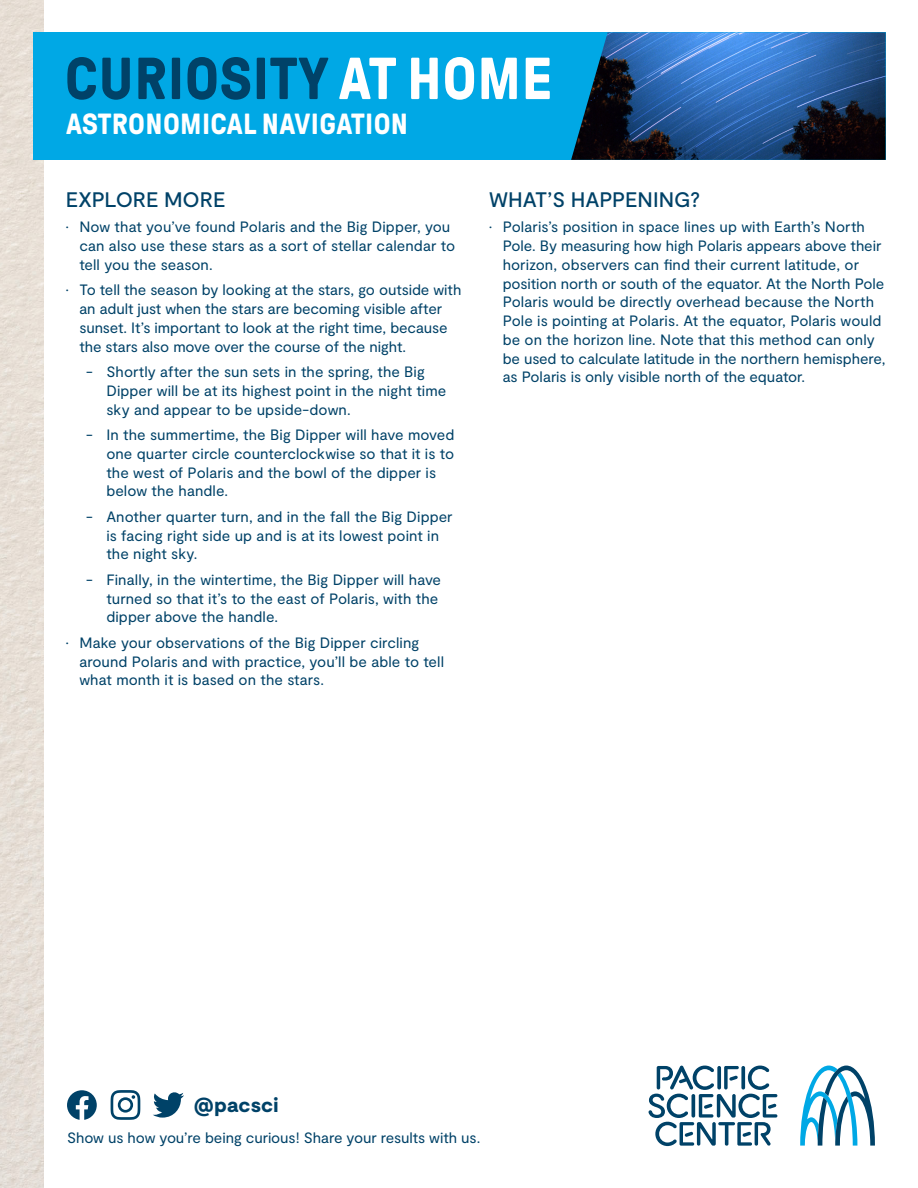
<style>
.page{position:relative;width:918px;height:1188px;background:#fff}
.page>*{position:absolute;margin:0;border:0;box-sizing:border-box;transform-origin:0 0}
.t1{font:700 59.1px "GT Pressura";letter-spacing:.01em;color:#004268}
.t2{font:700 29.1px "GT Pressura";letter-spacing:.01em;color:#fff}
.t3{font:500 21px "Moderat";color:#004268}
.t4{font:900 20.4px "Moderat";letter-spacing:.01em;color:#004268}
.t5{font:15px/18.8px "Moderat";color:#004268}
.s1{color:#fff}
</style>
<div class="page">
<img style="left:0;top:0;width:44px;height:1188px">
<svg style="left:800px;top:1066px;width:75px;height:80px"></svg>
<svg style="left:648px;top:1065px;width:129px;height:81px"></svg>
<svg style="left:153px;top:1092px;width:31px;height:26px"></svg>
<svg style="left:111px;top:1090px;width:29px;height:30px"></svg>
<svg style="left:67px;top:1090px;width:30px;height:30px"></svg>
<div style="left:33px;top:32px;width:853px;height:128px;background:#00a8e5"></div>
<img style="left:571px;top:32px;width:315px;height:128px">
<h1 class="t1" style="left:65px;top:47px;width:489px">CURIOSITY <span class="s1">AT HOME</span></h1>
<h2 class="t2" style="left:66px;top:108px;width:344px">ASTRONOMICAL NAVIGATION</h2>
<h3 class="t3" style="left:66px;top:187px;width:161px">EXPLORE MORE</h3>
<p class="t5" style="left:79px;top:218px;width:377px;text-indent:-14px">• Now that you’ve found Polaris and the Big Dipper, you can also use these stars as a sort of stellar calendar to tell you the season.</p>
<p class="t5" style="left:79px;top:281px;width:384px;text-indent:-14px">• To tell the season by looking at the stars, go outside with an adult just when the stars are becoming visible after sunset. It’s important to look at the right time, because the stars also move over the course of the night.</p>
<p class="t5" style="left:106px;top:363px;width:342px;text-indent:-20px">- Shortly after the sun sets in the spring, the Big<br>Dipper will be at its highest point in the night time sky and appear to be upside-down.</p>
<p class="t5" style="left:106px;top:426px;width:350px;text-indent:-20px">- In the summertime, the Big Dipper will have moved one quarter circle counterclockwise so that it is to the west of Polaris and the bowl of the dipper is below the handle.</p>
<p class="t5" style="left:106px;top:508px;width:348px;text-indent:-20px">- Another quarter turn, and in the fall the Big Dipper is facing right side up and is at its lowest point in the night sky.</p>
<p class="t5" style="left:106px;top:571px;width:336px;text-indent:-20px">- Finally, in the wintertime, the Big Dipper will have turned so that it’s to the east of Polaris, with the dipper above the handle.</p>
<p class="t5" style="left:79px;top:634px;width:366px;text-indent:-14px">• Make your observations of the Big Dipper circling around Polaris and with practice, you’ll be able to tell what month it is based on the stars.</p>
<h3 class="t3" style="left:489px;top:187px;width:212px">WHAT’S HAPPENING?</h3>
<p class="t5" style="left:503px;top:218px;width:384px;text-indent:-14px">• Polaris’s position in space lines up with Earth’s North Pole. By measuring how high Polaris appears above their horizon, observers can find their current latitude, or position north or south of the equator. At the North Pole Polaris would be directly overhead because the North Pole is pointing at Polaris. At the equator, Polaris would be on the horizon line. Note that this method can only be used to calculate latitude in the northern hemisphere, as Polaris is only visible north of the equator.</p>
<h3 class="t4" style="left:194px;top:1093px;width:86px">@pacsci</h3>
<p class="t5" style="left:67px;top:1129px;width:415px">Show us how you’re being curious! Share your results with us.</p>
</div>
